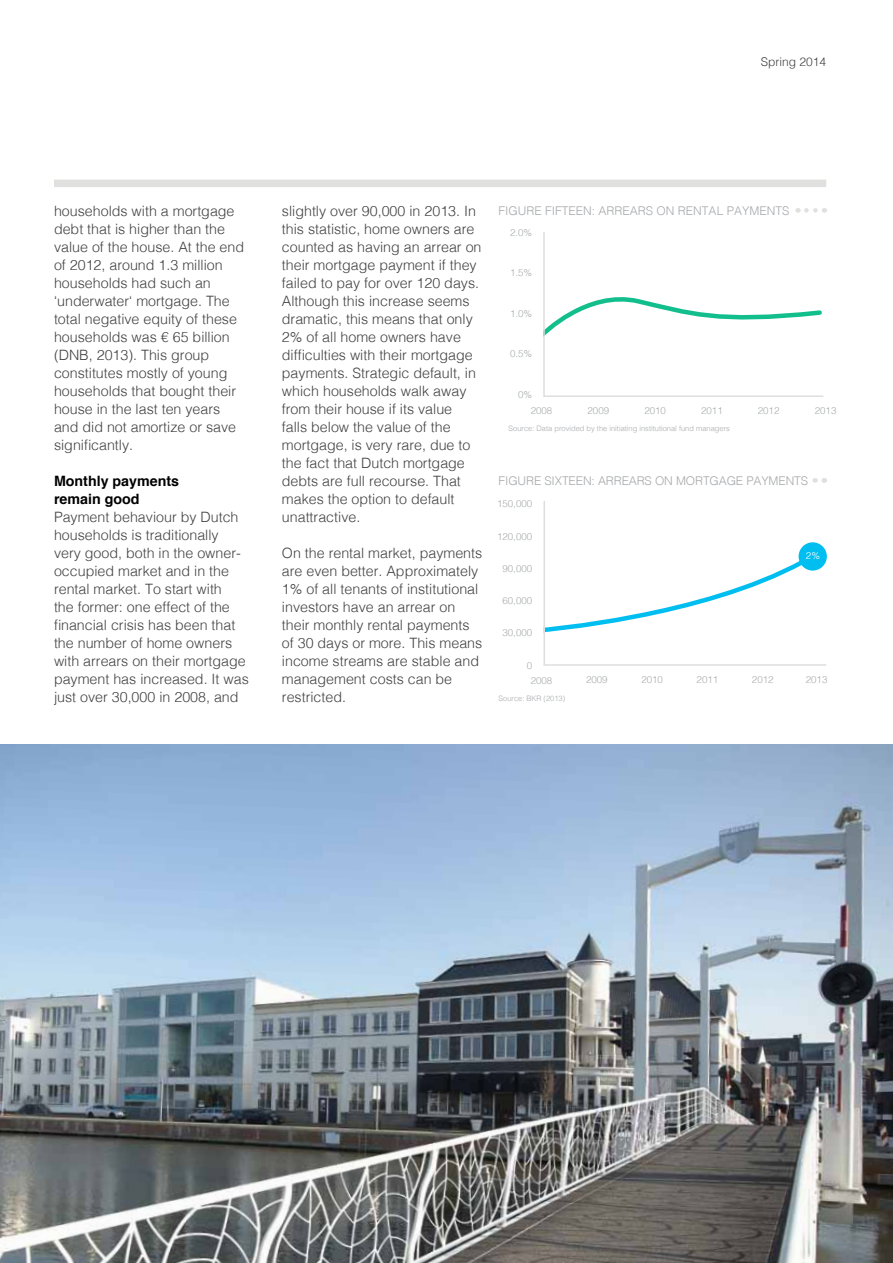
<style>
.page{position:relative;width:893px;height:1263px;background:#fff}
.page>*{position:absolute;margin:0;border:0;box-sizing:border-box;transform-origin:0 0}
.t1{font:300 14.25px/18px "Helvetica";color:#414042}
.t2{font:700 14.25px/18px "Helvetica";color:#000}
.t3{font:300 12px "Helvetica";letter-spacing:-.01em;color:#a6a8ab}
.t4{font:300 12px "Helvetica";color:#414042}
.t5{font:300 9.75px "Helvetica";color:#a8aaab}
.t6{font:300 9.75px "Helvetica";color:#fff}
.t7{font:300 7.5px "Helvetica";color:#a7a9ac}
</style>
<div class="page">
<svg style="left:543px;top:232px;width:281px;height:165px"></svg>
<svg style="left:543px;top:501px;width:284px;height:165px"></svg>
<svg style="left:543px;top:556px;width:266px;height:78px"></svg>
<svg style="left:815px;top:478px;width:10px;height:5px"></svg>
<svg style="left:806px;top:208px;width:19px;height:5px"></svg>
<img style="left:0;top:744px;width:893px;height:519px">
<div style="left:54px;top:180px;width:772px;height:7px;background:#e0e0df"></div>
<p class="t4" style="left:761px;top:51px;width:67px">Spring 2014</p>
<p class="t1" style="left:54px;top:201px;width:192px">households with a mortgage debt that is higher than the value of the house. At the end of 2012, around 1.3 million households had such an ‘underwater‘ mortgage. The total negative equity of these households was € 65 billion (DNB, 2013). This group constitutes mostly of young households that bought their house in the last ten years and did not amortize or save significantly.</p>
<p class="t2" style="left:54px;top:472px;width:127px">Monthly payments remain good</p>
<p class="t1" style="left:54px;top:507px;width:196px">Payment behaviour by Dutch households is traditionally very good, both in the owner&shy;occupied market and in the rental market. To start with<br>the former: one effect of the financial crisis has been that the number of home owners with arrears on their mortgage payment has increased. It was just over 30,000 in 2008, and</p>
<p class="t1" style="left:282px;top:201px;width:201px">slightly over 90,000 in 2013. In this statistic, home owners are counted as having an arrear on their mortgage payment if they failed to pay for over 120 days.<br>Although this increase seems dramatic, this means that only<br>2% of all home owners have difficulties with their mortgage payments. Strategic default, in which households walk away from their house if its value<br>falls below the value of the mortgage, is very rare, due to the fact that Dutch mortgage debts are full recourse. That makes the option to default unattractive.</p>
<p class="t1" style="left:282px;top:543px;width:202px">On the rental market, payments are even better. Approximately<br>1% of all tenants of institutional investors have an arrear on their monthly rental payments of 30 days or more. This means income streams are stable and management costs can be restricted.</p>
<p class="t3" style="left:499px;top:200px;width:292px">FIGURE FIFTEEN: ARREARS ON RENTAL PAYMENTS</p>
<p class="t5" style="left:510px;top:224px;width:24px">2.0%</p>
<p class="t5" style="left:510px;top:265px;width:24px">1.5%</p>
<p class="t5" style="left:510px;top:305px;width:24px">1.0%</p>
<p class="t5" style="left:510px;top:346px;width:24px">0.5%</p>
<p class="t5" style="left:518px;top:386px;width:16px">0%</p>
<p class="t5" style="left:531px;top:402px;width:23px">2008</p>
<p class="t5" style="left:587px;top:402px;width:23px">2009</p>
<p class="t5" style="left:644px;top:402px;width:23px">2010</p>
<p class="t5" style="left:701px;top:402px;width:23px">2011</p>
<p class="t5" style="left:758px;top:402px;width:23px">2012</p>
<p class="t5" style="left:815px;top:402px;width:23px">2013</p>
<p class="t7" style="left:509px;top:422px;width:223px">Source: Data provided by the initiating institutional fund managers</p>
<p class="t3" style="left:499px;top:470px;width:311px">FIGURE SIXTEEN: ARREARS ON MORTGAGE PAYMENTS</p>
<p class="t5" style="left:497px;top:496px;width:37px">150,000</p>
<p class="t5" style="left:497px;top:528px;width:37px">120,000</p>
<p class="t5" style="left:502px;top:560px;width:31px">90,000</p>
<p class="t5" style="left:502px;top:592px;width:31px">60,000</p>
<p class="t5" style="left:502px;top:625px;width:31px">30,000</p>
<p class="t5" style="left:527px;top:657px;width:7px">0</p>
<p class="t6" style="left:806px;top:547px;width:16px">2%</p>
<p class="t5" style="left:531px;top:672px;width:23px">2008</p>
<p class="t5" style="left:586px;top:671px;width:23px">2009</p>
<p class="t5" style="left:641px;top:671px;width:23px">2010</p>
<p class="t5" style="left:697px;top:671px;width:23px">2011</p>
<p class="t5" style="left:752px;top:671px;width:23px">2012</p>
<p class="t5" style="left:806px;top:671px;width:23px">2013</p>
<p class="t7" style="left:499px;top:692px;width:68px">Source: BKR (2013)</p>
</div>
